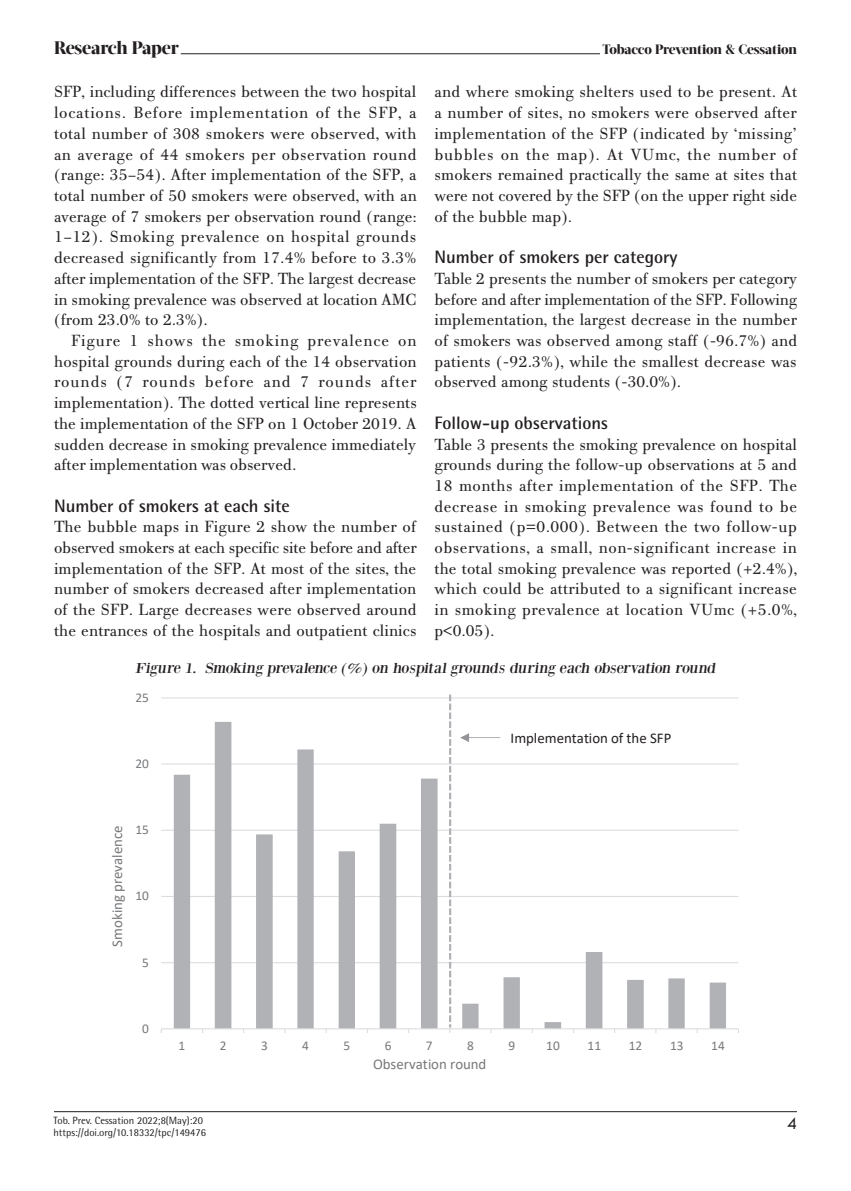
<style>
.page{position:relative;width:851px;height:1191px;background:#fff}
.page>*{position:absolute;margin:0;border:0;box-sizing:border-box;transform-origin:0 0}
.t1{font:700 18px "Rotis Semi Sans Hel";color:#231f20}
.t2{font:800 18px "Acta Display W04";letter-spacing:-.01em;color:#231f20}
.t3{font:18px "Tw Cen";color:#231f20}
.t4{font:italic 700 17.85px "Times New Roman";color:#231f20}
.t5{font:17.25px/20.7px "PF Bodoni Text";color:#231f20;text-align:justify}
.t6{font:15px "Bodoni XT";color:#231f20;scale:1.1 1}
.t7{font:14.85px "Calibri";letter-spacing:-.005em;color:#76787b}
.t8{font:14.85px "Calibri";color:#231f20}
.t9{font:800 13.5px "Acta Display W04";letter-spacing:-.01em;color:#231f20}
.t10{font:13.35px "Calibri";letter-spacing:.005em;color:#76787b}
.t11{font:10.5px/12.6px "Rotis Semi Sans Hel";color:#231f20}
</style>
<div class="page">
<hr style="left:181px;top:53px;width:419px;height:1px;background:#231f20">
<hr style="left:54px;top:1111px;width:742px;height:1px;background:#231f20">
<hr style="left:161px;top:962px;width:577px;height:1px;background:#dcdddf">
<hr style="left:161px;top:896px;width:577px;height:1px;background:#dcdddf">
<hr style="left:161px;top:829px;width:577px;height:1px;background:#dcdddf">
<hr style="left:161px;top:763px;width:577px;height:1px;background:#dcdddf">
<hr style="left:161px;top:697px;width:577px;height:1px;background:#dcdddf">
<svg style="left:174px;top:722px;width:552px;height:306px"></svg>
<hr style="left:161px;top:1028px;width:577px;height:1px;background:#dcdddf">
<svg style="left:449px;top:694px;width:2px;height:339px"></svg>
<div style="left:499px;top:723px;width:207px;height:30px;background:#fff"></div>
<svg style="left:460px;top:733px;width:40px;height:9px"></svg>
<p class="t2" style="left:54px;top:36px;width:126px">Research Paper</p>
<p class="t9" style="left:602px;top:41px;width:196px">Tobacco Prevention &amp; Cessation</p>
<p class="t5" style="left:434px;top:82px;width:364px">and where smoking shelters used to be present. At a number of sites, no smokers were observed after implementation of the SFP (indicated by ‘missing’ bubbles on the map). At VUmc, the number of smokers remained practically the same at sites that were not covered by the SFP (on the upper right side of the bubble map).</p>
<p class="t1" style="left:434px;top:246px;width:244px">Number of smokers per category</p>
<p class="t5" style="left:434px;top:268px;width:364px">Table 2 presents the number of smokers per category before and after implementation of the SFP. Following implementation, the largest decrease in the number of smokers was observed among staff (-96.7%) and patients (-92.3%), while the smallest decrease was observed among students (-30.0%).</p>
<p class="t1" style="left:434px;top:412px;width:175px">Follow-up observations</p>
<p class="t5" style="left:434px;top:434px;width:364px">Table 3 presents the smoking prevalence on hospital grounds during the follow-up observations at 5 and 18 months after implementation of the SFP. The decrease in smoking prevalence was found to be sustained (p=0.000). Between the two follow-up observations, a small, non-significant increase in the total smoking prevalence was reported (+2.4%), which could be attributed to a significant increase in smoking prevalence at location VUmc (+5.0%, p&lt;0.05).</p>
<p class="t4" style="left:94px;top:649px;width:639px">Figure 1. Smoking prevalence (%) on hospital grounds during each observation round</p>
<p class="t5" style="left:54px;top:82px;width:364px">SFP, including differences between the two hospital locations. Before implementation of the SFP, a total number of 308 smokers were observed, with an average of 44 smokers per observation round (range: 35–54). After implementation of the SFP, a total number of 50 smokers were observed, with an average of 7 smokers per observation round (range:<br>1–12). Smoking prevalence on hospital grounds decreased significantly from 17.4% before to 3.3% after implementation of the SFP. The largest decrease in smoking prevalence was observed at location AMC (from 23.0% to 2.3%).</p>
<p class="t5" style="left:54px;top:330px;width:364px;text-indent:17px">Figure 1 shows the smoking prevalence on hospital grounds during each of the 14 observation rounds (7 rounds before and 7 rounds after implementation). The dotted vertical line represents the implementation of the SFP on 1 October 2019. A sudden decrease in smoking prevalence immediately after implementation was observed.</p>
<p class="t1" style="left:54px;top:494px;width:237px">Number of smokers at each site</p>
<p class="t5" style="left:54px;top:517px;width:364px">The bubble maps in Figure 2 show the number of observed smokers at each specific site before and after implementation of the SFP. At most of the sites, the number of smokers decreased after implementation of the SFP. Large decreases were observed around the entrances of the hospitals and outpatient clinics</p>
<p class="t6" style="left:135px;top:659px;width:531px">Figure 1. Smoking prevalence (%) on hospital grounds during each observation round</p>
<p class="t10" style="left:135px;top:688px;width:15px">25</p>
<p class="t10" style="left:135px;top:754px;width:15px">20</p>
<p class="t7" style="left:107px;top:946px;width:123px;rotate:-90deg">Smoking prevalence</p>
<p class="t10" style="left:135px;top:820px;width:15px">15</p>
<p class="t10" style="left:135px;top:886px;width:15px">10</p>
<p class="t10" style="left:142px;top:953px;width:8px">5</p>
<p class="t10" style="left:142px;top:1019px;width:8px">0</p>
<p class="t8" style="left:510px;top:728px;width:162px">Implementation of the SFP</p>
<p class="t10" style="left:178px;top:1036px;width:8px">1</p>
<p class="t10" style="left:220px;top:1036px;width:8px">2</p>
<p class="t10" style="left:261px;top:1036px;width:8px">3</p>
<p class="t10" style="left:302px;top:1036px;width:8px">4</p>
<p class="t10" style="left:343px;top:1036px;width:8px">5</p>
<p class="t10" style="left:384px;top:1036px;width:8px">6</p>
<p class="t10" style="left:426px;top:1036px;width:8px">7</p>
<p class="t10" style="left:467px;top:1036px;width:8px">8</p>
<p class="t10" style="left:508px;top:1036px;width:8px">9</p>
<p class="t10" style="left:546px;top:1036px;width:15px">10</p>
<p class="t10" style="left:587px;top:1036px;width:15px">11</p>
<p class="t10" style="left:628px;top:1036px;width:15px">12</p>
<p class="t10" style="left:670px;top:1036px;width:15px">13</p>
<p class="t10" style="left:711px;top:1036px;width:15px">14</p>
<p class="t7" style="left:373px;top:1054px;width:115px">Observation round</p>
<p class="t11" style="left:53px;top:1113px;width:154px">Tob. Prev. Cessation 2022;8(May):20 https://doi.org/10.18332/tpc/149476</p>
<p class="t3" style="left:786px;top:1112px;width:11px">4</p>
</div>
